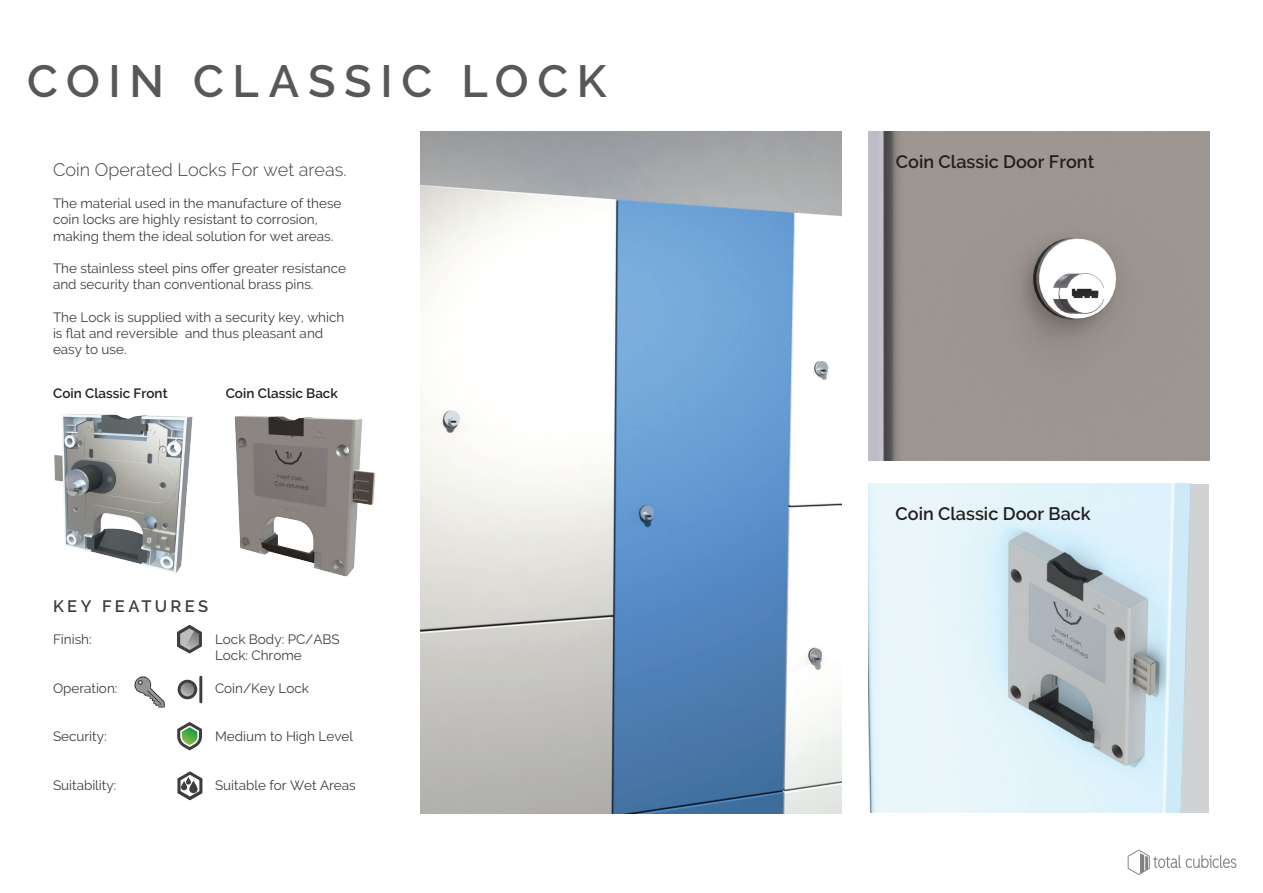
<style>
.page{position:relative;width:1263px;height:893px;background:#fff}
.page>*{position:absolute;margin:0;border:0;box-sizing:border-box;transform-origin:0 0}
.t1{font:600 45px "Raleway";letter-spacing:.195em;color:#57585a}
.t2{font:600 18px "Raleway";color:#231f20}
.t3{font:300 18px "Raleway";color:#3e3e3f}
.t4{font:600 16.5px "Raleway";letter-spacing:.205em;color:#3e3e3f}
.t5{font:13.5px/16.2px "Raleway";color:#3e3e3f}
.t6{font:600 13.5px "Raleway";color:#231f20}
</style>
<div class="page">
<svg style="left:1128px;top:849px;width:108px;height:26px"></svg>
<img style="left:420px;top:131px;width:421px;height:682px">
<img style="left:869px;top:131px;width:340px;height:329px">
<img style="left:869px;top:484px;width:340px;height:328px">
<img style="left:54px;top:414px;width:28px;height:136px">
<img style="left:82px;top:373px;width:415px;height:234px">
<svg style="left:177px;top:625px;width:25px;height:28px"></svg>
<svg style="left:178px;top:771px;width:24px;height:29px"></svg>
<svg style="left:178px;top:675px;width:24px;height:29px"></svg>
<svg style="left:177px;top:722px;width:25px;height:29px"></svg>
<svg style="left:134px;top:676px;width:31px;height:32px"></svg>
<h1 class="t1" style="left:27px;top:55px;width:581px">COIN CLASSIC LOCK</h1>
<h2 class="t3" style="left:53px;top:159px;width:295px">Coin Operated Locks For wet areas.</h2>
<p class="t5" style="left:53px;top:195px;width:290px">The material used in the manufacture of these coin locks are highly resistant to corrosion, making them the ideal solution for wet areas.</p>
<p class="t5" style="left:53px;top:260px;width:294px">The stainless steel pins offer greater resistance and security than conventional brass pins.</p>
<p class="t5" style="left:53px;top:309px;width:293px">The Lock is supplied with a security key, which is flat and reversible and thus pleasant and easy to use.</p>
<p class="t6" style="left:53px;top:385px;width:116px">Coin Classic Front</p>
<p class="t6" style="left:226px;top:385px;width:114px">Coin Classic Back</p>
<p class="t4" style="left:53px;top:596px;width:157px">KEY FEATURES</p>
<p class="t5" style="left:53px;top:631px;width:40px">Finish:</p>
<p class="t5" style="left:215px;top:631px;width:126px">Lock Body: PC/ABS<br>Lock: Chrome</p>
<p class="t5" style="left:53px;top:680px;width:66px">Operation:</p>
<p class="t5" style="left:215px;top:680px;width:96px">Coin/Key Lock</p>
<p class="t5" style="left:53px;top:728px;width:55px">Security:</p>
<p class="t5" style="left:215px;top:728px;width:140px">Medium to High Level</p>
<p class="t5" style="left:53px;top:777px;width:65px">Suitability:</p>
<p class="t5" style="left:215px;top:777px;width:142px">Suitable for Wet Areas</p>
<h2 class="t2" style="left:896px;top:152px;width:200px">Coin Classic Door Front</h2>
<h2 class="t2" style="left:895px;top:503px;width:197px">Coin Classic Door Back</h2>
</div>
